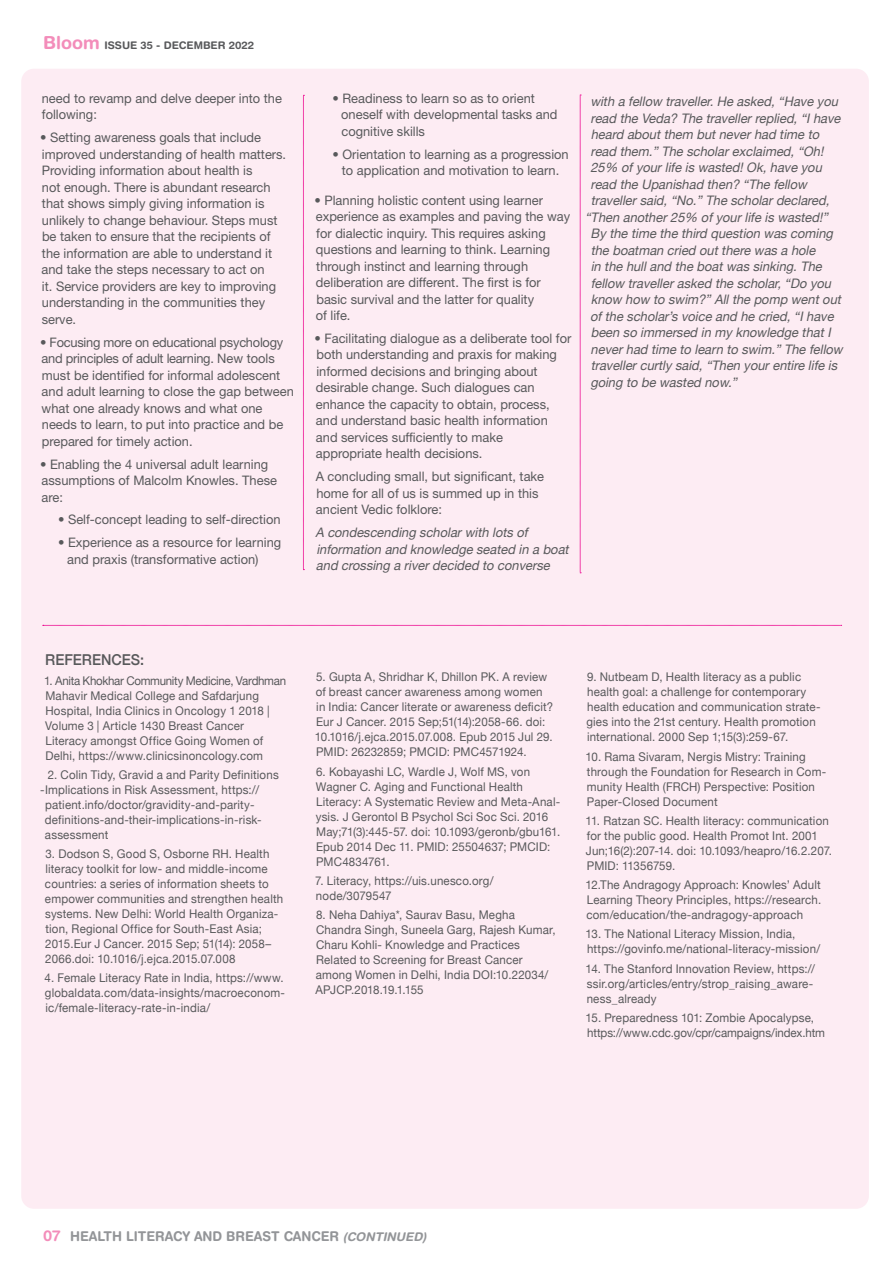
<style>
.page{position:relative;width:893px;height:1263px;background:#fff}
.page>*{position:absolute;margin:0;border:0;box-sizing:border-box;transform-origin:0 0}
.t1{font:500 15px "Helvetica Neue";color:#58595b;scale:.96 1}
.t2{font:700 13.5px "Helvetica Rounded LT Std";color:#939598;scale:.95 1}
.t3{font:13.2px/16.5px "Helvetica Neue LT Std";color:#58595b}
.t4{font:italic 13.2px/16.5px "Helvetica Neue";color:#58595b}
.t5{font:12px/15px "Helvetica Neue";letter-spacing:.015em;color:#58595b;scale:.96 1}
.t6{font:700 10.5px "Helvetica Rounded LT Std";color:#58595b}
.s1{font-size:18px;color:#f38dba}
.s2{font-size:15px;color:#f38dba}
.s3{font-style:italic;font-size:12px}
</style>
<div class="page">
<div style="left:21px;top:69px;width:848px;height:1140px;background:#fdecf3;border-radius:13px"></div>
<svg style="left:303px;top:95px;width:1px;height:475px"></svg>
<svg style="left:580px;top:95px;width:1px;height:478px"></svg>
<svg style="left:43px;top:625px;width:799px;height:1px"></svg>
<p class="t6" style="left:43px;top:39px;width:212px"><span class="s1">Bloom</span> ISSUE 35 - DECEMBER 2022</p>
<p class="t3" style="left:42px;top:90px;width:242px">need to revamp and delve deeper into the following:</p>
<p class="t3" style="left:40px;top:129px;width:248px">• Setting awareness goals that include improved understanding of health matters.<br>Providing information about health is<br>not enough. There is abundant research that shows simply giving information is unlikely to change behaviour. Steps must be taken to ensure that the recipients of the information are able to understand it and take the steps necessary to act on<br>it. Service providers are key to improving understanding in the communities they serve.</p>
<p class="t3" style="left:40px;top:334px;width:255px">• Focusing more on educational psychology and principles of adult learning. New tools must be identified for informal adolescent and adult learning to close the gap between what one already knows and what one needs to learn, to put into practice and be prepared for timely action.</p>
<p class="t3" style="left:40px;top:455px;width:238px">• Enabling the 4 universal adult learning assumptions of Malcolm Knowles. These are:</p>
<p class="t3" style="left:58px;top:511px;width:224px">• Self-concept leading to self-direction</p>
<p class="t3" style="left:67px;top:534px;width:216px;text-indent:-9px">• Experience as a resource for learning and praxis (transformative action)</p>
<p class="t3" style="left:341px;top:90px;width:218px;text-indent:-9px">• Readiness to learn so as to orient oneself with developmental tasks and cognitive skills</p>
<p class="t3" style="left:332px;top:146px;width:238px;text-align:center">• Orientation to learning as a progression to application and motivation to learn.</p>
<p class="t3" style="left:314px;top:191px;width:257px">• Planning holistic content using learner experience as examples and paving the way for dialectic inquiry. This requires asking questions and learning to think. Learning through instinct and learning through deliberation are different. The first is for basic survival and the latter for quality<br>of life.</p>
<p class="t3" style="left:314px;top:330px;width:259px">• Facilitating dialogue as a deliberate tool for both understanding and praxis for making informed decisions and bringing about desirable change. Such dialogues can enhance the capacity to obtain, process, and understand basic health information<br>and services sufficiently to make<br>appropriate health decisions.</p>
<p class="t3" style="left:316px;top:468px;width:230px">A concluding small, but significant, take home for all of us is summed up in this ancient Vedic folklore:</p>
<p class="t4" style="left:315px;top:525px;width:259px">A condescending scholarwithlotsof informationand knowledgeseated inaboat and crossing ariverdecided to converse</p>
<p class="t4" style="left:590px;top:94px;width:253px">withafellow traveller.Heasked,“Haveyou</p>
<p class="t4" style="left:591px;top:110px;width:255px">read theVeda?Thetravellerreplied,“Ihave</p>
<p class="t4" style="left:591px;top:127px;width:234px">heard aboutthem butneverhad timeto</p>
<p class="t4" style="left:591px;top:143px;width:238px">read them.”Thescholarexclaimed,“Oh!</p>
<p class="t4" style="left:590px;top:160px;width:237px">25% ofyourlifeiswasted!Ok,haveyou</p>
<p class="t4" style="left:591px;top:176px;width:222px">read theUpanishad then?“Thefellow</p>
<p class="t4" style="left:591px;top:193px;width:244px">travellersaid,“No.”Thescholardeclared,</p>
<p class="t4" style="left:585px;top:209px;width:248px">“Thenanother25% ofyourlifeiswasted!”</p>
<p class="t4" style="left:591px;top:226px;width:248px">Bythetimethethird questionwascoming</p>
<p class="t4" style="left:591px;top:242px;width:230px">theboatmancried outtherewasahole</p>
<p class="t4" style="left:591px;top:259px;width:237px">inthehulland theboatwassinking.The</p>
<p class="t4" style="left:591px;top:275px;width:246px">fellow travellerasked thescholar,“Do you</p>
<p class="t4" style="left:591px;top:292px;width:256px">know how to swim?”Allthepomp wentout</p>
<p class="t4" style="left:590px;top:308px;width:249px">ofthescholar’svoiceand hecried,“Ihave</p>
<p class="t4" style="left:591px;top:325px;width:245px">beenso immersed inmyknowledgethatI</p>
<p class="t4" style="left:591px;top:341px;width:258px">neverhad timeto learnto swim.”Thefellow</p>
<p class="t4" style="left:591px;top:358px;width:252px">travellercurtlysaid,“Thenyourentirelifeis</p>
<p class="t4" style="left:590px;top:374px;width:152px">going to bewasted now.”</p>
<p class="t1" style="left:45px;top:648px;width:104px">REFERENCES:</p>
<p class="t5" style="left:44px;top:673px;width:254px">1. Anita Khokhar Community Medicine, Vardhman Mahavir Medical College and Safdarjung Hospital, India Clinics in Oncology 1 2018 | Volume 3 | Article 1430 Breast Cancer Literacy amongst Office Going Women of Delhi, https://www.clinicsinoncology.com</p>
<p class="t5" style="left:48px;top:768px;width:242px">2. Colin Tidy, Gravid a and Parity Definitions</p>
<p class="t5" style="left:40px;top:783px;width:229px">-Implications in Risk Assessment, https://</p>
<p class="t5" style="left:45px;top:798px;width:219px">patient.info/doctor/gravidity-and-parity-</p>
<p class="t5" style="left:45px;top:813px;width:227px">definitions-and-their-implications-in-risk-</p>
<p class="t5" style="left:45px;top:828px;width:67px">assessment</p>
<p class="t5" style="left:45px;top:847px;width:250px">3. Dodson S, Good S, Osborne RH. Health literacy toolkit for low- and middle-income countries: a series of information sheets to empower communities and strengthen health systems. New Delhi: World Health Organiza&shy;tion, Regional Office for South-East Asia; 2015.Eur J Cancer. 2015 Sep; 51(14): 2058– 2066.doi: 10.1016/j.ejca.2015.07.008</p>
<p class="t5" style="left:45px;top:971px;width:252px">4. Female Literacy Rate in India, https://www. globaldata.com/data-insights/macroeconom&shy;ic/female-literacy-rate-in-india/</p>
<p class="t5" style="left:315px;top:670px;width:250px">5. Gupta A, Shridhar K, Dhillon PK. A review of breast cancer awareness among women in India: Cancer literate or awareness deficit?<br>Eur J Cancer. 2015 Sep;51(14):2058-66. doi:<br>10.1016/j.ejca.2015.07.008. Epub 2015 Jul 29.<br>PMID: 26232859; PMCID: PMC4571924.</p>
<p class="t5" style="left:316px;top:764px;width:256px">6. Kobayashi LC, Wardle J, Wolf MS, von Wagner C. Aging and Functional Health Literacy: A Systematic Review and Meta-Anal&shy;ysis. J Gerontol B Psychol Sci Soc Sci. 2016<br>May;71(3):445-57. doi: 10.1093/geronb/gbu161.<br>Epub 2014 Dec 11. PMID: 25504637; PMCID:<br>PMC4834761.</p>
<p class="t5" style="left:315px;top:874px;width:188px">7. Literacy, https://uis.unesco.org/ node/3079547</p>
<p class="t5" style="left:316px;top:908px;width:252px">8. Neha Dahiya*, Saurav Basu, Megha Chandra Singh, Suneela Garg, Rajesh Kumar, Charu Kohli- Knowledge and Practices Related to Screening for Breast Cancer among Women in Delhi, India DOI:10.22034/ APJCP.2018.19.1.155</p>
<p class="t5" style="left:586px;top:670px;width:245px">9. Nutbeam D, Health literacy as a public health goal: a challenge for contemporary health education and communication strate&shy;gies into the 21st century. Health promotion international. 2000 Sep 1;15(3):259-67.</p>
<p class="t5" style="left:586px;top:749px;width:252px">10. Rama Sivaram, Nergis Mistry: Training through the Foundation for Research in Com&shy;munity Health (FRCH) Perspective: Position Paper-Closed Document</p>
<p class="t5" style="left:586px;top:814px;width:258px">11. Ratzan SC. Health literacy: communication for the public good. Health Promot Int. 2001<br>Jun;16(2):207-14. doi: 10.1093/heapro/16.2.207.<br>PMID: 11356759.</p>
<p class="t5" style="left:586px;top:878px;width:247px;text-align:justify">12.The Andragogy Approach: Knowles’ Adult Learning Theory Principles, https://research. com/education/the-andragogy-approach</p>
<p class="t5" style="left:586px;top:927px;width:246px">13. The National Literacy Mission, India, https://govinfo.me/national-literacy-mission/</p>
<p class="t5" style="left:586px;top:961px;width:240px">14. The Stanford Innovation Review, https:// ssir.org/articles/entry/strop_raising_aware&shy;ness_already</p>
<p class="t5" style="left:586px;top:1011px;width:251px">15. Preparedness 101: Zombie Apocalypse, https://www.cdc.gov/cpr/campaigns/index.htm</p>
<p class="t2" style="left:43px;top:1228px;width:405px"><span class="s2">07</span> HEALTH LITERACY AND BREAST CANCER <span class="s3">(CONTINUED)</span></p>
</div>
